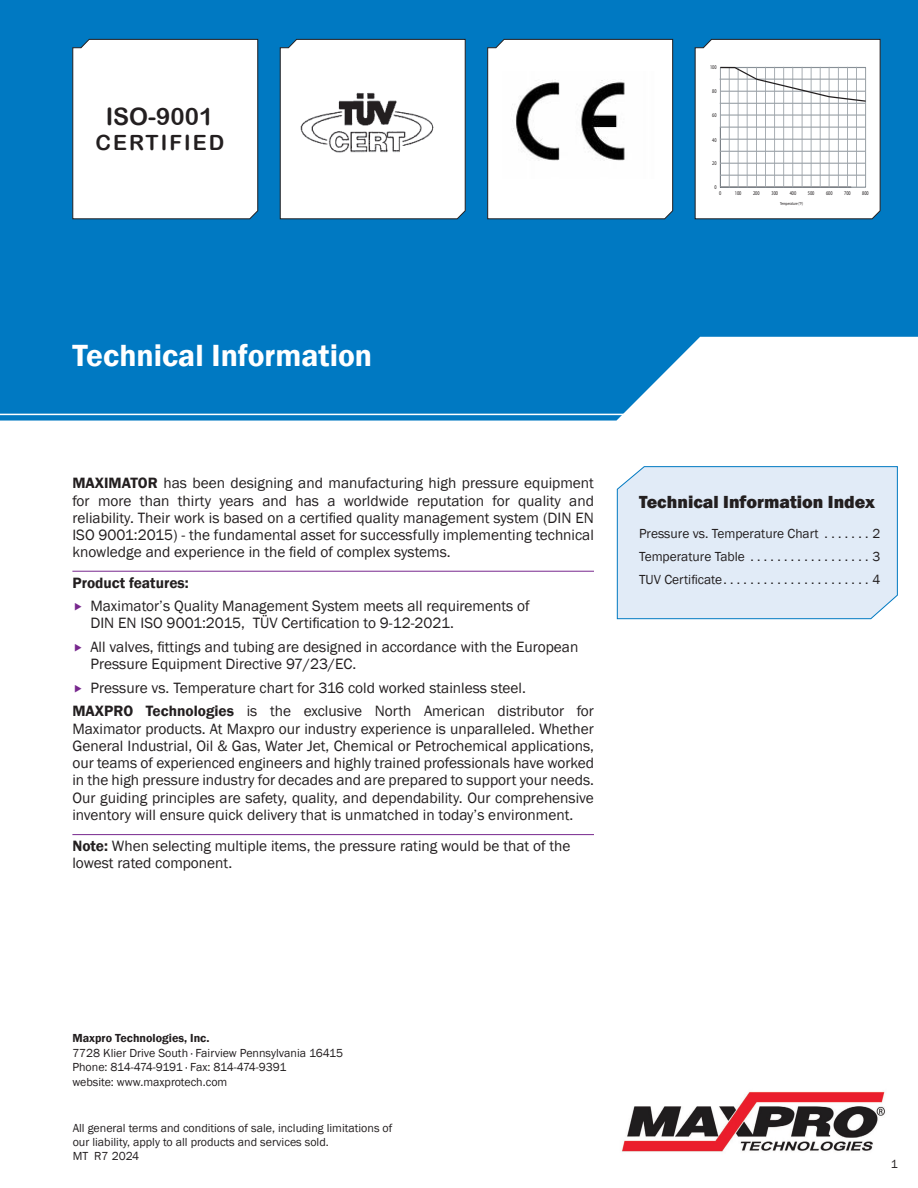
<style>
.page{position:relative;width:918px;height:1188px;background:#fff}
.page>*{position:absolute;margin:0;border:0;box-sizing:border-box;transform-origin:0 0}
.t1{font:600 31.5px "Franklin Gothic";color:#fff}
.tablelist-input{font:24px "Arial Rounded MT Bold";color:#231f20}
.tablelist-input-2{font:21px "Arial Rounded MT Bold";letter-spacing:.1em;color:#231f20}
.index_Title{font:800 18px "Franklin Gothic";color:#231f20}
.bulleted_List{font:15.3px/17.2px "Franklin Gothic";color:#231f20;text-align:justify}
.Bullet_H1{font:15.3px/17.2px "Franklin Gothic";color:#231f20}
.Bullet_H1-2{font:600 15.3px "Franklin Gothic";color:#231f20}
.t2{font:13.5px "Franklin Gothic";color:#231f20}
.t3{font:12px/14.4px "Franklin Gothic";color:#231f20}
.t4{font:600 12px "Franklin Gothic";color:#231f20}
.t5{font:5.7px "Swiss 721 BT";color:#231f20;scale:.75 1}
.t6{font:700 4.5px "Swiss 721 BT";color:#231f20;scale:.75 1}
.s1{font-weight:600}
</style>
<div class="page">
<svg style="left:0;top:0;width:918px;height:421px;background:#1684c7"></svg>
<hr style="left:0;top:414px;width:632px;height:1px;background:#fff">
<img style="left:622px;top:1091px;width:263px;height:61px">
<div style="left:617px;top:466px;width:281px;height:153px;background:#e1ebf7"></div>
<hr style="left:72px;top:571px;width:522px;height:1px;background:#77278d">
<hr style="left:72px;top:834px;width:522px;height:1px;background:#77278d">
<svg style="left:279px;top:39px;width:187px;height:181px"></svg>
<img style="left:289px;top:78px;width:159px;height:85px">
<svg style="left:487px;top:39px;width:186px;height:181px"></svg>
<svg style="left:72px;top:39px;width:187px;height:181px"></svg>
<svg style="left:694px;top:39px;width:187px;height:181px"></svg>
<p class="tablelist-input" style="left:106px;top:103px;width:109px">ISO-9001</p>
<p class="tablelist-input-2" style="left:96px;top:130px;width:130px">CERTIFIED</p>
<p class="t5" style="left:710px;top:64px;width:10px">100</p>
<p class="t5" style="left:712px;top:88px;width:7px">80</p>
<p class="t5" style="left:712px;top:112px;width:7px">60</p>
<p class="t5" style="left:712px;top:137px;width:7px">40</p>
<p class="t5" style="left:712px;top:160px;width:7px">20</p>
<p class="t5" style="left:714px;top:184px;width:4px">0</p>
<p class="t5" style="left:719px;top:189px;width:4px">0</p>
<p class="t5" style="left:735px;top:189px;width:10px">100</p>
<p class="t5" style="left:753px;top:189px;width:10px">200</p>
<p class="t5" style="left:772px;top:189px;width:10px">300</p>
<p class="t5" style="left:790px;top:189px;width:10px">400</p>
<p class="t5" style="left:808px;top:189px;width:10px">500</p>
<p class="t5" style="left:826px;top:189px;width:10px">600</p>
<p class="t5" style="left:844px;top:189px;width:10px">700</p>
<p class="t5" style="left:862px;top:189px;width:10px">800</p>
<p class="t6" style="left:780px;top:201px;width:32px">Temperature (°F)</p>
<h1 class="t1" style="left:72px;top:336px;width:301px">Technical Information</h1>
<p class="bulleted_List" style="left:72px;top:475px;width:523px"><span class="s1">MAXIMATOR</span> has been designing and manufacturing high pressure equipment for more than thirty years and has a worldwide reputation for quality and reliability. Their work is based on a certified quality management system (DIN EN ISO 9001:2015) - the fundamental asset for successfully implementing technical knowledge and experience in the field of complex systems.</p>
<p class="Bullet_H1-2" style="left:72px;top:573px;width:118px">Product features:</p>
<p class="bulleted_List" style="left:90px;top:597px;width:441px">Maximator’s Quality Management System meets all requirements of<br>DIN EN ISO 9001:2015, TÜV Certification to 9-12-2021.</p>
<p class="bulleted_List" style="left:90px;top:638px;width:489px">All valves, fittings and tubing are designed in accordance with the European<br>Pressure Equipment Directive 97/23/EC.</p>
<p class="bulleted_List" style="left:90px;top:679px;width:437px">Pressure vs. Temperature chart for 316 cold worked stainless steel.</p>
<p class="bulleted_List" style="left:72px;top:703px;width:523px"><span class="s1">MAXPRO Technologies</span> is the exclusive North American distributor for Maximator products. At Maxpro our industry experience is unparalleled. Whether General Industrial, Oil &amp; Gas, Water Jet, Chemical or Petrochemical applications, our teams of experienced engineers and highly trained professionals have worked in the high pressure industry for decades and are prepared to support your needs.<br>Our guiding principles are safety, quality, and dependability. Our comprehensive inventory will ensure quick delivery that is unmatched in today’s environment.</p>
<p class="Bullet_H1" style="left:72px;top:838px;width:500px"><span class="s1">Note:</span> When selecting multiple items, the pressure rating would be that of the lowest rated component.</p>
<p class="index_Title" style="left:639px;top:490px;width:238px">Technical Information Index</p>
<p class="t2" style="left:639px;top:525px;width:184px">Pressure vs. Temperature Chart ........</p>
<p class="t2" style="left:873px;top:525px;width:9px">2</p>
<p class="t2" style="left:639px;top:548px;width:111px">Temperature Table ...................</p>
<p class="t2" style="left:873px;top:548px;width:9px">3</p>
<p class="t2" style="left:639px;top:572px;width:89px">TUV Certificate ......................</p>
<p class="t2" style="left:873px;top:572px;width:9px">4</p>
<p class="t4" style="left:72px;top:1031px;width:139px">Maxpro Technologies, Inc.</p>
<p class="t3" style="left:72px;top:1046px;width:272px">7728 Klier Drive South · Fairview Pennsylvania 16415<br>Phone: 814-474-9191 · Fax: 814-474-9391<br>website: www.maxprotech.com</p>
<p class="t3" style="left:73px;top:1121px;width:321px">All general terms and conditions of sale, including limitations of our liability, apply to all products and services sold.<br>MT R7 2024</p>
<p class="t3" style="left:891px;top:1157px;width:9px">1</p>
</div>
